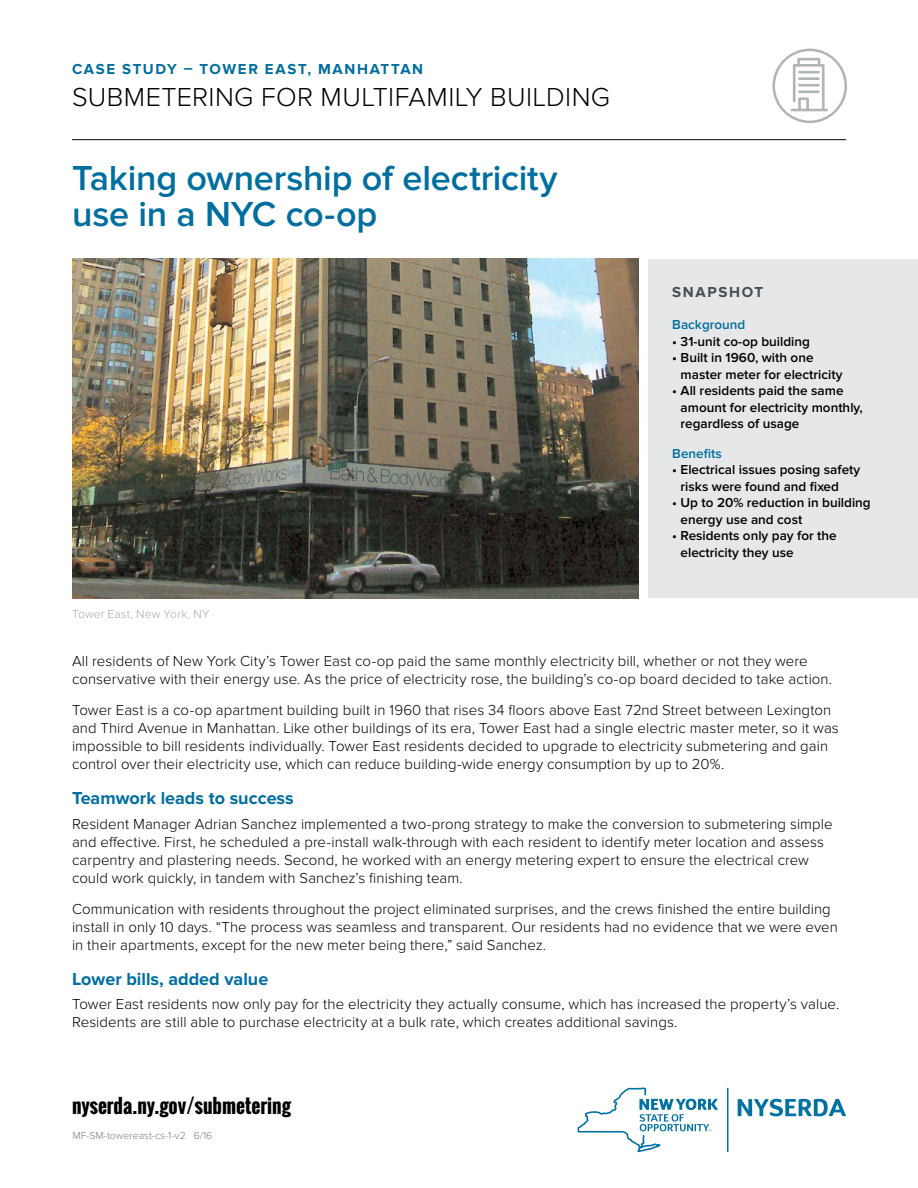
<style>
.page{position:relative;width:918px;height:1188px;background:#fff}
.page>*{position:absolute;margin:0;border:0;box-sizing:border-box;transform-origin:0 0}
.Header_1_-_Title{font:600 36px/36px "Proxima Nova";letter-spacing:-.005em;color:#006e9f}
.Program_Area{font:300 27px "Proxima Nova";letter-spacing:.015em;color:#000}
.MF_H2{font:700 19.5px "Oswald";color:#000}
.Header_2_-_Subhead{font:700 18px "Proxima Nova";color:#006e9f}
.body_copy{font:700 18px "Proxima Nova";color:#006e9f}
.body_copy-2{font:300 15px/18px "Proxima Nova";letter-spacing:.005em;color:#000}
.Type_of_Document{font:700 15px "Proxima Nova";letter-spacing:.11em;color:#006e9f}
.Type_of_Document-2{font:700 15px "Proxima Nova";letter-spacing:.11em;color:#474c55}
.Sidebar_Black{font:600 13.5px/16.5px "Proxima Nova";color:#000}
.Sidebar_Blue{font:600 13.5px "Proxima Nova";color:#006e9f}
.Photo_Caption{font:300 12px "Proxima Nova";letter-spacing:.015em;color:#a6a9ae}
.t1{font:300 10.5px "Proxima Nova";color:#797d82}
</style>
<div class="page">
<svg style="left:738px;top:1099px;width:108px;height:17px"></svg>
<hr style="left:727px;top:1088px;width:1px;height:64px;background:#0071a3">
<svg style="left:578px;top:1088px;width:140px;height:64px"></svg>
<img style="left:72px;top:258px;width:566px;height:340px">
<div style="left:648px;top:260px;width:270px;height:338px;background:#e6e7e8"></div>
<hr style="left:72px;top:139px;width:774px;height:1px;background:#000">
<svg style="left:772px;top:49px;width:75px;height:74px"></svg>
<p class="Type_of_Document" style="left:72px;top:60px;width:353px">CASE STUDY – TOWER EAST, MANHATTAN</p>
<p class="Program_Area" style="left:72px;top:81px;width:540px">SUBMETERING FOR MULTIFAMILY BUILDING</p>
<p class="Header_1_-_Title" style="left:72px;top:161px;width:487px">Taking ownership of electricity use in a NYC co-op</p>
<p class="Photo_Caption" style="left:72px;top:607px;width:139px">Tower East, New York, NY</p>
<p class="Type_of_Document-2" style="left:672px;top:283px;width:92px">SNAPSHOT</p>
<p class="Sidebar_Blue" style="left:672px;top:317px;width:75px">Background</p>
<p class="Sidebar_Black" style="left:672px;top:333px;width:139px">• 31-unit co-op building</p>
<p class="Sidebar_Black" style="left:681px;top:350px;width:163px;text-indent:-8px">• Built in 1960, with one master meter for electricity</p>
<p class="Sidebar_Black" style="left:681px;top:383px;width:184px;text-indent:-8px">• All residents paid the same amount for electricity monthly, regardless of usage</p>
<p class="Sidebar_Blue" style="left:672px;top:445px;width:51px">Benefits</p>
<p class="Sidebar_Black" style="left:681px;top:462px;width:181px;text-indent:-8px">• Electrical issues posing safety risks were found and fixed</p>
<p class="Sidebar_Black" style="left:681px;top:495px;width:192px;text-indent:-8px">• Up to 20% reduction in building energy use and cost</p>
<p class="Sidebar_Black" style="left:681px;top:528px;width:158px;text-indent:-8px">• Residents only pay for the electricity they use</p>
<p class="body_copy-2" style="left:72px;top:652px;width:762px">All residents of New York City’s Tower East co-op paid the same monthly electricity bill, whether or not they were conservative with their energy use. As the price of electricity rose, the building’s co-op board decided to take action.</p>
<p class="body_copy-2" style="left:72px;top:702px;width:768px">Tower East is a co-op apartment building built in 1960 that rises 34 floors above East 72nd Street between Lexington and Third Avenue in Manhattan. Like other buildings of its era, Tower East had a single electric master meter, so it was impossible to bill residents individually. Tower East residents decided to upgrade to electricity submetering and gain control over their electricity use, which can reduce building-wide energy consumption by up to 20%.</p>
<p class="Header_2_-_Subhead" style="left:72px;top:788px;width:223px">Teamwork leads to success</p>
<p class="body_copy-2" style="left:72px;top:815px;width:762px">Resident Manager Adrian Sanchez implemented a two-prong strategy to make the conversion to submetering simple and effective. First, he scheduled a pre-install walk-through with each resident to identify meter location and assess carpentry and plastering needs. Second, he worked with an energy metering expert to ensure the electrical crew could work quickly, in tandem with Sanchez’s finishing team.</p>
<p class="body_copy-2" style="left:72px;top:900px;width:767px">Communication with residents throughout the project eliminated surprises, and the crews finished the entire building install in only 10 days. “The process was seamless and transparent. Our residents had no evidence that we were even in their apartments, except for the new meter being there,” said Sanchez.</p>
<p class="body_copy" style="left:72px;top:968px;width:198px">Lower bills, added value</p>
<p class="body_copy-2" style="left:72px;top:996px;width:769px">Tower East residents now only pay for the electricity they actually consume, which has increased the property’s value.<br>Residents are still able to purchase electricity at a bulk rate, which creates additional savings.</p>
<p class="MF_H2" style="left:72px;top:1091px;width:221px">nyserda.ny.gov/submetering</p>
<p class="t1" style="left:72px;top:1130px;width:141px">MF-SM-towereast-cs-1-v2 6/16</p>
</div>
